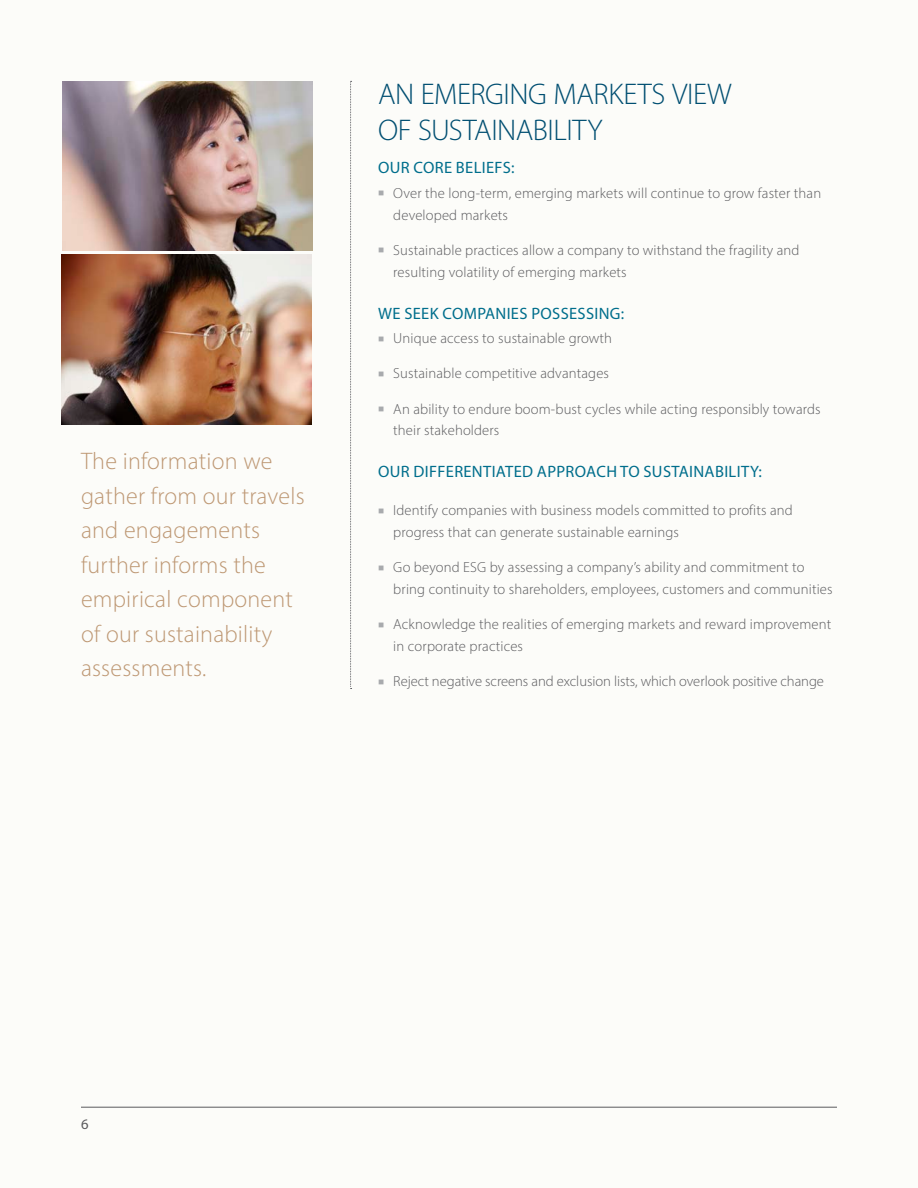
<style>
.page{position:relative;width:918px;height:1188px;background:#fcfcf9}
.page>*{position:absolute;margin:0;border:0;box-sizing:border-box;transform-origin:0 0}
.Subheads{font:300 30px/36px "Myriad Pro";letter-spacing:-.015em;color:#004e71}
.Body{font:300 24px/34.5px "Myriad Pro";letter-spacing:.01em;color:#be9874}
.Subs__small{font:16.5px "Myriad Pro";letter-spacing:.02em;color:#006e8c}
.Body-2{font:300 14.7px/21.8px "Myriad Pro";letter-spacing:.01em;color:#5a5a5d}
.Body-3{font:14.7px "Myriad Pro";color:#5a5a5d}
.s1{color:#a8aaad}
</style>
<div class="page">
<hr style="left:81px;top:1107px;width:756px;height:1px;background:#5a5a5d">
<svg style="left:350px;top:81px;width:2px;height:608px"></svg>
<img style="left:62px;top:81px;width:250px;height:170px">
<img style="left:61px;top:255px;width:250px;height:169px">
<p class="Body" style="left:81px;top:444px;width:225px">The information we gather from our travels and engagements further informs the empirical component of our sustainability assessments.</p>
<p class="Subheads" style="left:378px;top:75px;width:355px">AN EMERGING MARKETS VIEW<br>OF SUSTAINABILITY</p>
<p class="Subs__small" style="left:378px;top:159px;width:138px">OUR CORE BELIEFS:</p>
<p class="Body-2" style="left:393px;top:182px;width:429px;text-indent:-15px"><span class="s1">■</span> Over the long-term, emerging markets will continue to grow faster than developed markets</p>
<p class="Body-2" style="left:393px;top:239px;width:408px;text-indent:-15px"><span class="s1">■</span> Sustainable practices allow a company to withstand the fragility and resulting volatility of emerging markets</p>
<p class="Subs__small" style="left:378px;top:304px;width:248px">WE SEEK COMPANIES POSSESSING:</p>
<p class="Body-2" style="left:378px;top:327px;width:236px"><span class="s1">■</span> Unique access to sustainable growth</p>
<p class="Body-2" style="left:378px;top:362px;width:233px"><span class="s1">■</span> Sustainable competitive advantages</p>
<p class="Body-2" style="left:393px;top:398px;width:429px;text-indent:-15px"><span class="s1">■</span> An ability to endure boom-bust cycles while acting responsibly towards their stakeholders</p>
<p class="Subs__small" style="left:378px;top:463px;width:385px">OUR DIFFERENTIATED APPROACH TO SUSTAINABILITY:</p>
<p class="Body-2" style="left:393px;top:499px;width:401px;text-indent:-15px"><span class="s1">■</span> Identify companies with business models committed to profits and progress that can generate sustainable earnings</p>
<p class="Body-2" style="left:393px;top:556px;width:441px;text-indent:-15px"><span class="s1">■</span> Go beyond ESG by assessing a company’s ability and commitment to bring continuity to shareholders, employees, customers and communities</p>
<p class="Body-2" style="left:393px;top:613px;width:439px;text-indent:-15px"><span class="s1">■</span> Acknowledge the realities of emerging markets and reward improvement in corporate practices</p>
<p class="Body-2" style="left:378px;top:670px;width:448px"><span class="s1">■</span> Reject negative screens and exclusion lists, which overlook positive change</p>
<p class="Body-3" style="left:81px;top:1116px;width:9px">6</p>
</div>
